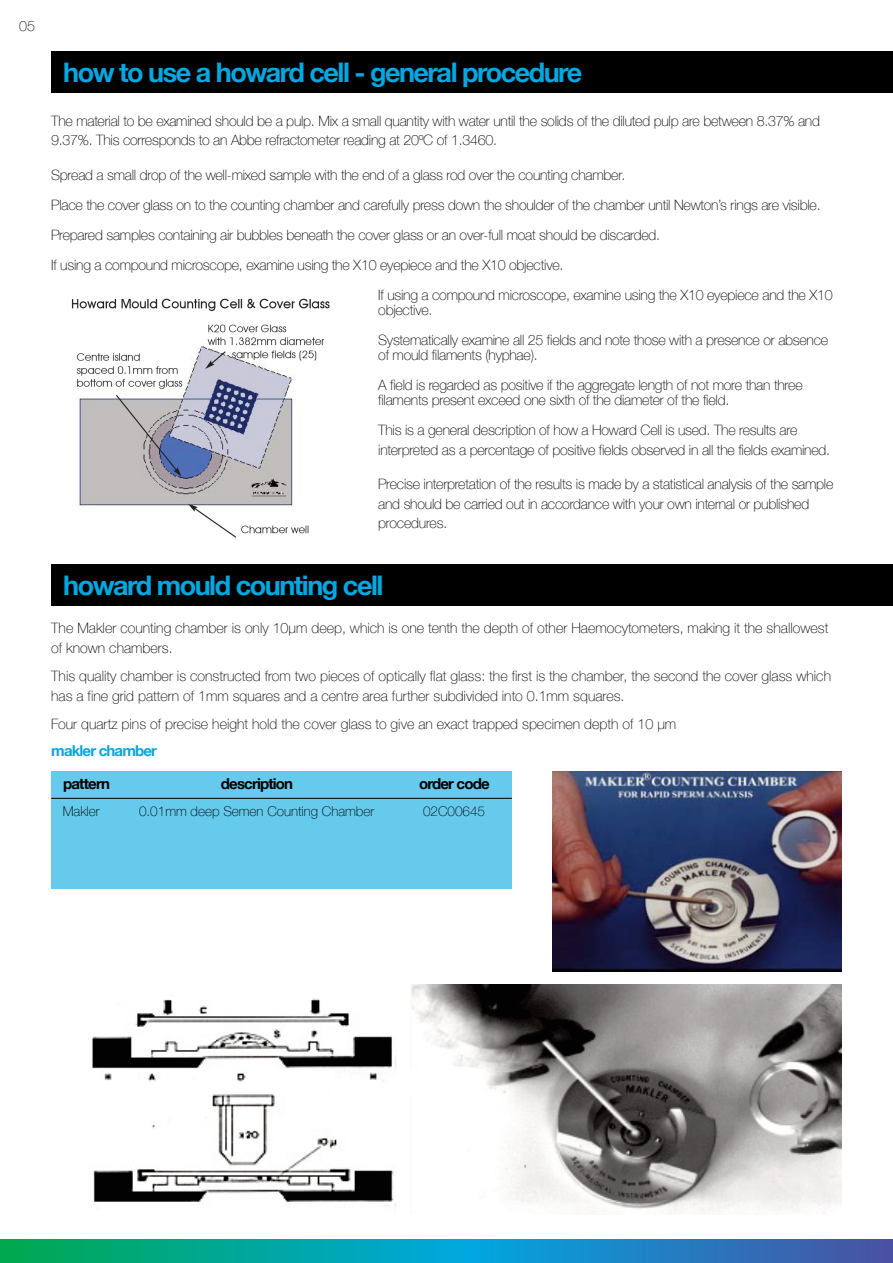
<style>
.page{position:relative;width:893px;height:1263px;background:#fff}
.page>*{position:absolute;margin:0;border:0;box-sizing:border-box;transform-origin:0 0}
.t1{font:700 27px "Helvetica Neue";letter-spacing:-.055em;color:#00a8e2}
.t2{font:700 15px "Helvetica Neue";letter-spacing:-.055em;color:#000}
.t3{font:700 15px "Helvetica Neue";letter-spacing:-.055em;color:#00a8e2}
.t4{font:100 14.25px/19.5px "Helvetica Neue";letter-spacing:-.015em;color:#000}
.t5{font:100 13.5px "Helvetica Neue";color:#000}
</style>
<div class="page">
<svg style="left:0;top:1240px;width:893px;height:23px"></svg>
<div style="left:51px;top:51px;width:842px;height:42px;background:#000"></div>
<img style="left:71px;top:298px;width:259px;height:240px">
<div style="left:51px;top:565px;width:842px;height:41px;background:#000"></div>
<div style="left:51px;top:771px;width:461px;height:117px;background:#66caed"></div>
<img style="left:553px;top:771px;width:289px;height:200px">
<hr style="left:51px;top:798px;width:461px;height:1px;background:#000">
<img style="left:92px;top:984px;width:750px;height:228px">
<p class="t4" style="left:19px;top:16px;width:17px">05</p>
<h1 class="t1" style="left:63px;top:51px;width:521px">how to use a howard cell - general procedure</h1>
<p class="t4" style="left:51px;top:110px;width:770px">The material to be examined should be a pulp. Mix a small quantity with water until the solids of the diluted pulp are between 8.37% and<br>9.37%. This corresponds to an Abbe refractometer reading at 20ºC of 1.3460.</p>
<p class="t4" style="left:51px;top:164px;width:576px">Spread a small drop of the well-mixed sample with the end of a glass rod over the counting chamber.</p>
<p class="t4" style="left:51px;top:194px;width:771px">Place the cover glass on to the counting chamber and carefully press down the shoulder of the chamber until Newton’s rings are visible.</p>
<p class="t4" style="left:51px;top:224px;width:610px">Prepared samples containing air bubbles beneath the cover glass or an over-full moat should be discarded.</p>
<p class="t4" style="left:51px;top:254px;width:514px">If using a compound microscope, examine using the X10 eyepiece and the X10 objective.</p>
<p class="t4" style="left:378px;top:285px;width:456px">If using a compound microscope, examine using the X10 eyepiece and the X10</p>
<p class="t4" style="left:378px;top:295px;width:452px;line-height:30px">objective.<br>Systematically examine all 25 fields and note those with a presence or absence</p>
<p class="t4" style="left:378px;top:340px;width:426px;line-height:30px">of mould filaments (hyphae).<br>A field is regarded as positive if the aggregate length of not more than three</p>
<p class="t4" style="left:378px;top:385px;width:421px;line-height:30px">filaments present exceed one sixth of the diameter of the field.<br>This is a general description of how a Howard Cell is used. The results are</p>
<p class="t4" style="left:378px;top:439px;width:453px">interpreted as a percentage of positive fields observed in all the fields examined.</p>
<p class="t4" style="left:378px;top:474px;width:457px">Precise interpretation of the results is made by a statistical analysis of the sample and should be carried out in accordance with your own internal or published procedures.</p>
<h1 class="t1" style="left:63px;top:564px;width:322px">howard mould counting cell</h1>
<p class="t4" style="left:51px;top:618px;width:779px">The Makler counting chamber is only 10μm deep, which is one tenth the depth of other Haemocytometers, making it the shallowest of known chambers.</p>
<p class="t4" style="left:51px;top:666px;width:781px">This quality chamber is constructed from two pieces of optically flat glass: the first is the chamber, the second the cover glass which has a fine grid pattern of 1mm squares and a centre area further subdivided into 0.1mm squares.</p>
<p class="t4" style="left:51px;top:714px;width:627px">Four quartz pins of precise height hold the cover glass to give an exact trapped specimen depth of 10 μm</p>
<p class="t3" style="left:51px;top:739px;width:107px">makler chamber</p>
<p class="t2" style="left:63px;top:772px;width:48px">pattern</p>
<p class="t5" style="left:63px;top:801px;width:38px">Makler</p>
<p class="t2" style="left:221px;top:772px;width:74px">description</p>
<p class="t2" style="left:419px;top:772px;width:72px">order code</p>
<p class="t5" style="left:139px;top:801px;width:237px">0.01mm deep Semen Counting Chamber</p>
<p class="t5" style="left:423px;top:801px;width:64px">02C00645</p>
</div>
